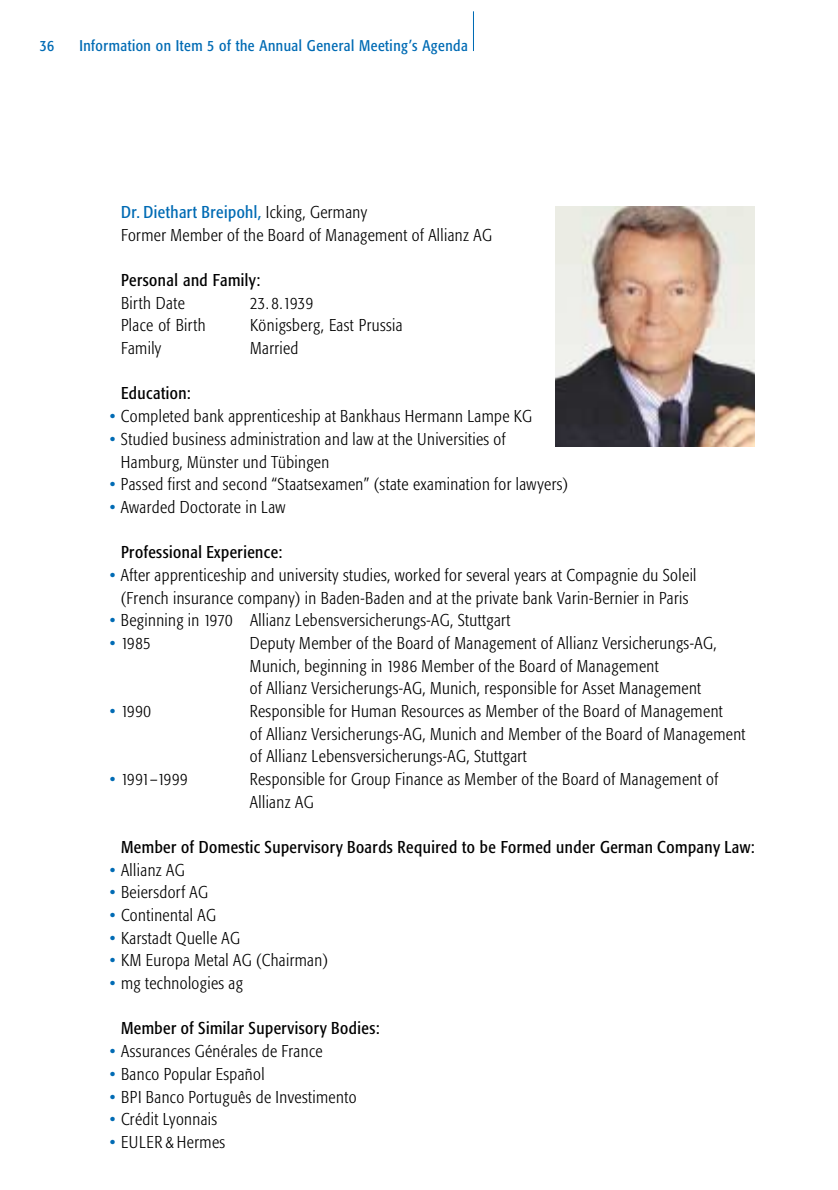
<style>
.page{position:relative;width:838px;height:1190px;background:#fff}
.page>*{position:absolute;margin:0;border:0;box-sizing:border-box;transform-origin:0 0}
.t1{font:300 17px/22.6px "Formata Condensed";letter-spacing:.025em;color:#000}
.t2{font:17px "Formata Condensed";letter-spacing:.025em;color:#000}
.t3{font:300 17px "Formata Condensed";letter-spacing:.005em;color:#000}
.t4{font:15.4px "Formata Condensed";letter-spacing:.03em;color:#006bb4}
.s1{font-weight:400;color:#006bb4}
</style>
<div class="page">
<hr style="left:473px;top:11px;width:1px;height:40px;background:#006bb4">
<img style="left:556px;top:207px;width:198px;height:239px">
<p class="t4" style="left:40px;top:40px;width:16px">36</p>
<p class="t4" style="left:79px;top:40px;width:390px">Information on Item 5 of the Annual General Meeting’s Agenda</p>
<p class="t1" style="left:121px;top:203px;width:373px"><span class="s1">Dr. Diethart Breipohl,</span> Icking, Germany<br>Former Member of the Board of Management of Allianz AG</p>
<p class="t2" style="left:121px;top:274px;width:141px">Personal and Family:</p>
<p class="t1" style="left:121px;top:293px;width:65px">Birth Date</p>
<p class="t1" style="left:250px;top:293px;width:65px">23. 8.1939</p>
<p class="t1" style="left:121px;top:316px;width:86px">Place of Birth</p>
<p class="t1" style="left:250px;top:316px;width:154px">Königsberg, East Prussia</p>
<p class="t1" style="left:121px;top:339px;width:42px">Family</p>
<p class="t1" style="left:250px;top:339px;width:50px">Married</p>
<p class="t2" style="left:121px;top:387px;width:71px">Education:</p>
<p class="t1" style="left:110px;top:407px;width:424px"><span class="s1">•</span> Completed bank apprenticeship at Bankhaus Hermann Lampe KG</p>
<p class="t1" style="left:121px;top:429px;width:386px;text-indent:-11px"><span class="s1">•</span> Studied business administration and law at the Universities of<br>Hamburg, Münster und Tübingen</p>
<p class="t1" style="left:110px;top:475px;width:460px"><span class="s1">•</span> Passed first and second “Staatsexamen” (state examination for lawyers)</p>
<p class="t1" style="left:110px;top:498px;width:177px"><span class="s1">•</span> Awarded Doctorate in Law</p>
<p class="t2" style="left:121px;top:546px;width:163px">Professional Experience:</p>
<p class="t1" style="left:110px;top:566px;width:588px;text-align:center"><span class="s1">•</span> After apprenticeship and university studies, worked for several years at Compagnie du Soleil (French insurance company) in Baden-Baden and at the private bank Varin-Bernier in Paris</p>
<p class="t1" style="left:110px;top:611px;width:402px"><span class="s1">•</span> Beginning in 1970 Allianz Lebensversicherungs-AG, Stuttgart</p>
<p class="t1" style="left:110px;top:634px;width:42px"><span class="s1">•</span> 1985</p>
<p class="t1" style="left:250px;top:634px;width:468px">Deputy Member of the Board of Management of Allianz Versicherungs-AG,<br>Munich, beginning in 1986 Member of the Board of Management<br>of Allianz Versicherungs-AG, Munich, responsible for Asset Management</p>
<p class="t1" style="left:110px;top:702px;width:43px"><span class="s1">•</span> 1990</p>
<p class="t1" style="left:250px;top:702px;width:497px">Responsible for Human Resources as Member of the Board of Management<br>of Allianz Versicherungs-AG, Munich and Member of the Board of Management of Allianz Lebensversicherungs-AG, Stuttgart</p>
<p class="t3" style="left:110px;top:773px;width:79px"><span class="s1">•</span> 1991–1999</p>
<p class="t1" style="left:250px;top:770px;width:470px">Responsible for Group Finance as Member of the Board of Management of<br>Allianz AG</p>
<p class="t2" style="left:121px;top:841px;width:635px">Member of Domestic Supervisory Boards Required to be Formed under German Company Law:</p>
<p class="t1" style="left:110px;top:860px;width:77px"><span class="s1">•</span> Allianz AG</p>
<p class="t1" style="left:110px;top:883px;width:100px"><span class="s1">•</span> Beiersdorf AG</p>
<p class="t1" style="left:110px;top:906px;width:108px"><span class="s1">•</span> Continental AG</p>
<p class="t1" style="left:110px;top:928px;width:132px"><span class="s1">•</span> Karstadt Quelle AG</p>
<p class="t1" style="left:110px;top:951px;width:220px"><span class="s1">•</span> KM Europa Metal AG (Chairman)</p>
<p class="t1" style="left:110px;top:974px;width:135px"><span class="s1">•</span> mg technologies ag</p>
<p class="t2" style="left:121px;top:1022px;width:260px">Member of Similar Supervisory Bodies:</p>
<p class="t1" style="left:110px;top:1042px;width:214px"><span class="s1">•</span> Assurances Générales de France</p>
<p class="t1" style="left:110px;top:1064px;width:156px"><span class="s1">•</span> Banco Popular Español</p>
<p class="t1" style="left:110px;top:1087px;width:248px"><span class="s1">•</span> BPI Banco Português de Investimento</p>
<p class="t1" style="left:110px;top:1110px;width:109px"><span class="s1">•</span> Crédit Lyonnais</p>
<p class="t1" style="left:110px;top:1132px;width:117px"><span class="s1">•</span> EULER &amp; Hermes</p>
</div>
